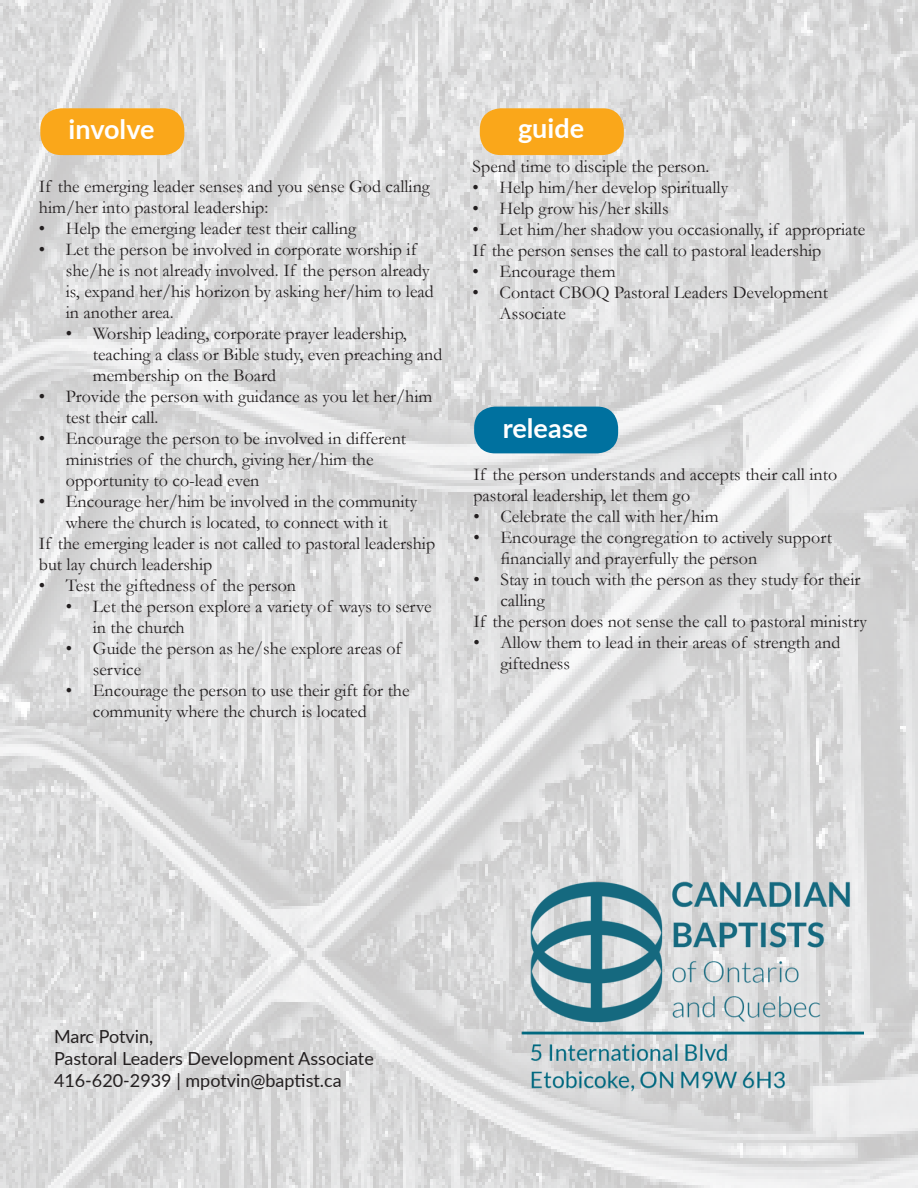
<style>
.page{position:relative;width:918px;height:1188px;background:#fff}
.page>*{position:absolute;margin:0;border:0;box-sizing:border-box;transform-origin:0 0}
.t1{font:700 27px "Lato";color:#fff}
.t2{font:18px/21px "Garamond";color:#231f20}
.t3{font:18px "Lato";color:#231f20}
</style>
<div class="page">
<img style="left:0;top:0;width:918px;height:1188px">
<div style="left:474px;top:407px;width:144px;height:46px;background:#00719f;border-radius:21px"></div>
<img style="left:522px;top:873px;width:342px;height:228px">
<div style="left:40px;top:108px;width:144px;height:47px;background:#faa71a;border-radius:21px"></div>
<div style="left:480px;top:108px;width:144px;height:47px;background:#faa71a;border-radius:21px"></div>
<p class="t1" style="left:69px;top:109px;width:88px">involve</p>
<p class="t2" style="left:39px;top:175px;width:393px">If the emerging leader senses and you sense God calling him/her into pastoral leadership:</p>
<p class="t2" style="left:39px;top:217px;width:319px">• Help the emerging leader test their calling</p>
<p class="t2" style="left:66px;top:238px;width:369px;text-indent:-27px">• Let the person be involved in corporate worship if she/he is not already involved. If the person already is, expand her/his horizon by asking her/him to lead in another area.</p>
<p class="t2" style="left:93px;top:322px;width:351px;text-indent:-27px">• Worship leading, corporate prayer leadership, teaching a class or Bible study, even preaching and membership on the Board</p>
<p class="t2" style="left:66px;top:385px;width:368px;text-indent:-27px">• Provide the person with guidance as you let her/him test their call.</p>
<p class="t2" style="left:66px;top:427px;width:342px;text-indent:-27px">• Encourage the person to be involved in different ministries of the church, giving her/him the opportunity to co-lead even</p>
<p class="t2" style="left:39px;top:490px;width:380px;text-align:center">• Encourage her/him be involved in the community where the church is located, to connect with it</p>
<p class="t2" style="left:39px;top:532px;width:398px">If the emerging leader is not called to pastoral leadership but lay church leadership</p>
<p class="t2" style="left:39px;top:574px;width:259px">• Test the giftedness of the person</p>
<p class="t2" style="left:93px;top:595px;width:340px;text-indent:-27px">• Let the person explore a variety of ways to serve in the church</p>
<p class="t2" style="left:93px;top:637px;width:310px;text-indent:-27px">• Guide the person as he/she explore areas of service</p>
<p class="t2" style="left:93px;top:679px;width:318px;text-indent:-27px">• Encourage the person to use their gift for the community where the church is located</p>
<p class="t1" style="left:518px;top:108px;width:68px">guide</p>
<p class="t2" style="left:473px;top:156px;width:238px">Spend time to disciple the person.</p>
<p class="t2" style="left:473px;top:177px;width:257px">• Help him/her develop spiritually</p>
<p class="t2" style="left:473px;top:198px;width:197px">• Help grow his/her skills</p>
<p class="t2" style="left:473px;top:219px;width:394px">• Let him/her shadow you occasionally, if appropriate</p>
<p class="t2" style="left:473px;top:240px;width:350px">If the person senses the call to pastoral leadership</p>
<p class="t2" style="left:473px;top:261px;width:144px">• Encourage them</p>
<p class="t2" style="left:500px;top:282px;width:330px;text-indent:-27px">• Contact CBOQ Pastoral Leaders Development<br>Associate</p>
<p class="t1" style="left:503px;top:408px;width:87px">release</p>
<p class="t2" style="left:473px;top:463px;width:365px">If the person understands and accepts their call into pastoral leadership, let them go</p>
<p class="t2" style="left:473px;top:505px;width:247px">• Celebrate the call with her/him</p>
<p class="t2" style="left:500px;top:526px;width:333px;text-indent:-27px">• Encourage the congregation to actively support financially and prayerfully the person</p>
<p class="t2" style="left:500px;top:568px;width:362px;text-indent:-27px">• Stay in touch with the person as they study for their calling</p>
<p class="t2" style="left:473px;top:610px;width:395px">If the person does not sense the call to pastoral ministry</p>
<p class="t2" style="left:500px;top:631px;width:341px;text-indent:-27px">• Allow them to lead in their areas of strength and giftedness</p>
<p class="t3" style="left:54px;top:1024px;width:101px">Marc Potvin,</p>
<p class="t3" style="left:54px;top:1046px;width:321px">Pastoral Leaders Development Associate</p>
<p class="t3" style="left:54px;top:1067px;width:289px">416-620-2939 | mpotvin@baptist.ca</p>
</div>
